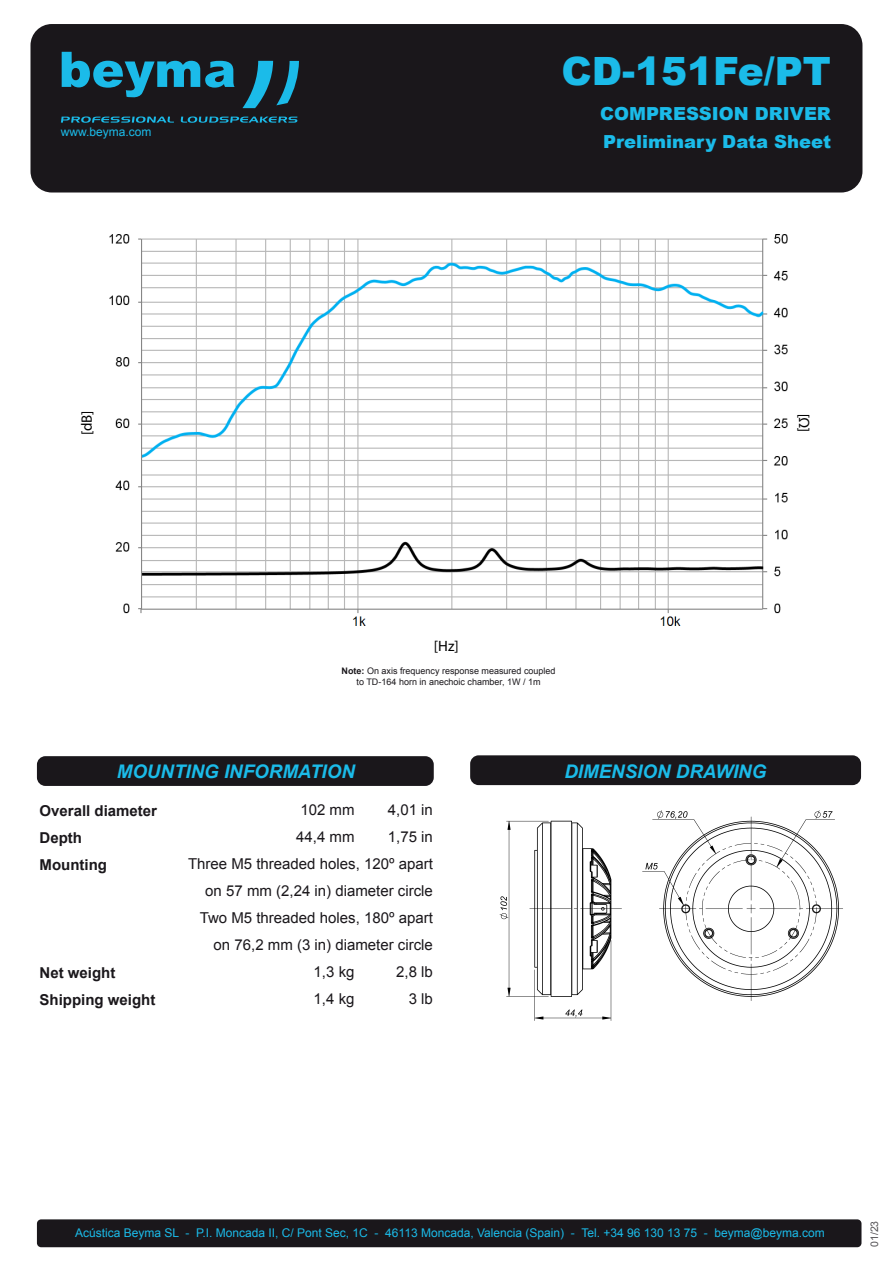
<style>
.page{position:relative;width:893px;height:1263px;background:#fff}
.page>*{position:absolute;margin:0;border:0;box-sizing:border-box;transform-origin:0 0}
.t1{font:900 39px "Arial";color:#1bbbe9}
.t2{font:italic 700 18.75px "Arial";color:#1bbbe9}
.t3{font:900 18px "Arial";color:#1bbbe9}
.t4{font:15px "Arial";color:#1a171b}
.t5{font:700 15px/27px "Arial";color:#1a171b}
.t6{font:15px "Myriad Pro";color:#000}
.t7{font:12px "Arial";color:#1bbbe9}
.t8{font:10.5px "Arial";color:#1a171b}
.t9{font:9px/10.8px "Arial";color:#1a171b;text-align:center}
.s1{font-weight:700}
</style>
<div class="page">
<div style="left:31px;top:24px;width:831px;height:168px;background:#1a171b;border-radius:21px"></div>
<svg style="left:61px;top:52px;width:238px;height:71px"></svg>
<div style="left:470px;top:755px;width:391px;height:30px;background:#1a171b;border-radius:9px"></div>
<div style="left:37px;top:1219px;width:824px;height:28px;background:#1a171b;border-radius:4px"></div>
<img style="left:499px;top:810px;width:344px;height:211px">
<img style="left:109px;top:234px;width:679px;height:392px">
<div style="left:37px;top:756px;width:397px;height:30px;background:#1a171b;border-radius:9px"></div>
<p class="t7" style="left:61px;top:124px;width:92px">www.beyma.com</p>
<h1 class="t1" style="left:561px;top:43px;width:271px">CD-151Fe/PT</h1>
<p class="t3" style="left:600px;top:101px;width:232px">COMPRESSION DRIVER</p>
<p class="t3" style="left:603px;top:128px;width:230px">Preliminary Data Sheet</p>
<p class="t6" style="left:77px;top:435px;width:27px;rotate:-90deg">[dB]</p>
<p class="t6" style="left:434px;top:637px;width:26px">[Hz]</p>
<p class="t9" style="left:342px;top:666px;width:216px"><span class="s1">Note:</span> On axis frequency response measured coupled to TD-164 horn in anechoic chamber, 1W / 1m</p>
<p class="t2" style="left:117px;top:759px;width:240px">MOUNTING INFORMATION</p>
<p class="t5" style="left:40px;top:798px;width:119px">Overall diameter<br>Depth<br>Mounting</p>
<p class="t5" style="left:40px;top:960px;width:117px">Net weight<br>Shipping weight</p>
<p class="t4" style="left:300px;top:800px;width:56px">102 mm</p>
<p class="t4" style="left:388px;top:800px;width:47px">4,01 in</p>
<p class="t4" style="left:296px;top:827px;width:60px">44,4 mm</p>
<p class="t4" style="left:388px;top:827px;width:47px">1,75 in</p>
<p class="t4" style="left:188px;top:854px;width:246px">Three M5 threaded holes, 120º apart</p>
<p class="t4" style="left:205px;top:881px;width:229px">on 57 mm (2,24 in) diameter circle</p>
<p class="t4" style="left:200px;top:908px;width:235px">Two M5 threaded holes, 180º apart</p>
<p class="t4" style="left:214px;top:935px;width:221px">on 76,2 mm (3 in) diameter circle</p>
<p class="t4" style="left:314px;top:962px;width:42px">1,3 kg</p>
<p class="t4" style="left:396px;top:962px;width:38px">2,8 lb</p>
<p class="t4" style="left:314px;top:989px;width:42px">1,4 kg</p>
<p class="t4" style="left:409px;top:989px;width:26px">3 lb</p>
<p class="t2" style="left:564px;top:759px;width:204px">DIMENSION DRAWING</p>
<p class="t7" style="left:75px;top:1225px;width:751px">Acústica Beyma SL - P.I. Moncada II, C/ Pont Sec, 1C - 46113 Moncada, Valencia (Spain) - Tel. +34 96 130 13 75 - beyma@beyma.com</p>
<p class="t8" style="left:868px;top:1247px;width:28px;rotate:-90deg">01/23</p>
</div>
